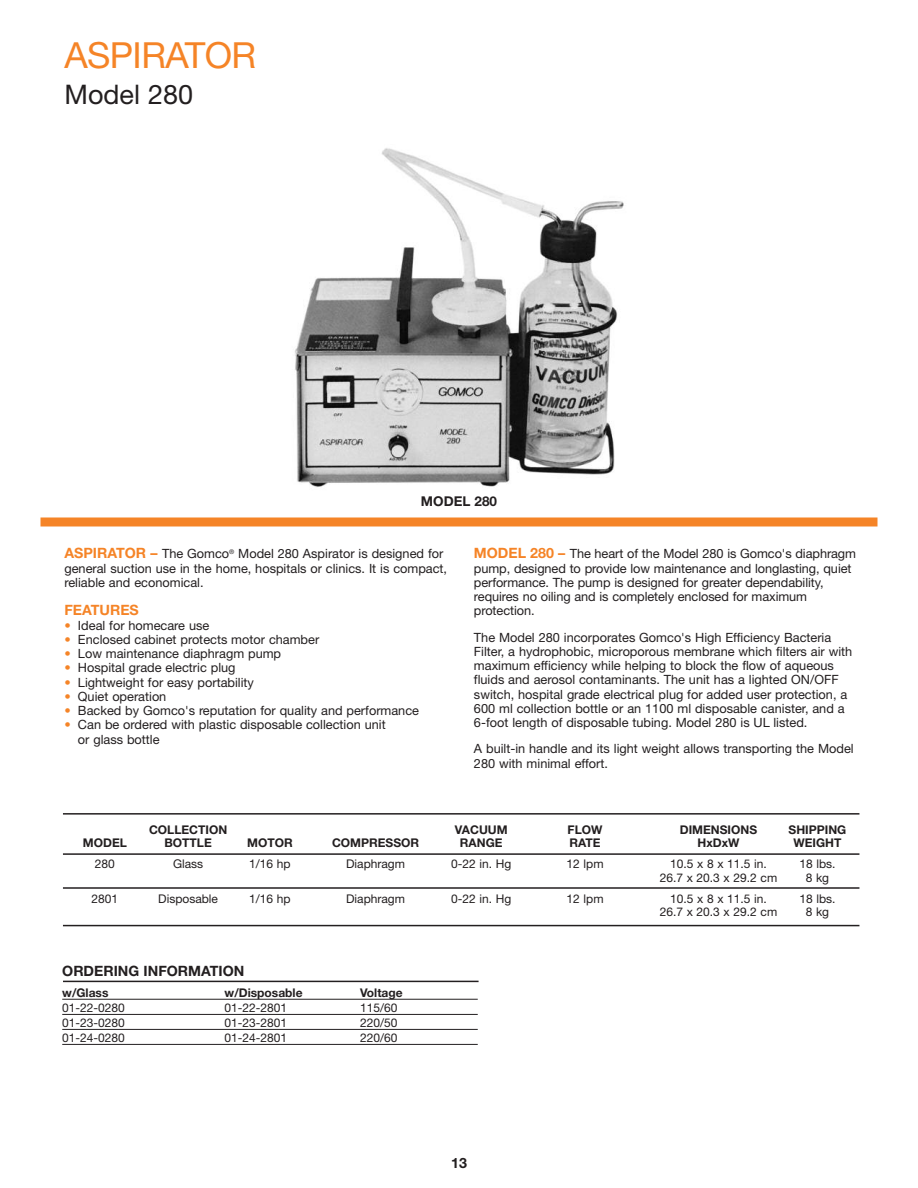
<style>
.page{position:relative;width:918px;height:1188px;background:#fff}
.page>*{position:absolute;margin:0;border:0;box-sizing:border-box;transform-origin:0 0}
.t1{font:36px "Helvetica Neue";letter-spacing:-.015em;color:#f58427}
.t2{font:27px "Helvetica Neue";color:#231f20}
.t3{font:700 14.25px "Helvetica Neue";color:#231f20}
.t4{font:700 14.25px "Helvetica Neue";color:#f58427}
.t5{font:700 13.5px "Helvetica Neue";color:#231f20}
.t6{font:12.75px/14.2px "Helvetica Neue";color:#231f20}
.t7{font:12px "Helvetica Neue";color:#231f20}
.t8{font:700 12px "Helvetica Neue";color:#231f20}
.s1{font-weight:700;font-size:14.25px;color:#f58427}
.s2{color:#f58427}
</style>
<div class="page">
<div style="left:40px;top:518px;width:838px;height:8px;background:#f58427"></div>
<hr style="left:63px;top:813px;width:796px;height:2px;background:#231f20">
<hr style="left:63px;top:853px;width:796px;height:2px;background:#231f20">
<hr style="left:63px;top:925px;width:796px;height:1px;background:#231f20">
<hr style="left:63px;top:887px;width:796px;height:2px;background:#231f20">
<img style="left:294px;top:148px;width:330px;height:339px">
<hr style="left:62px;top:999px;width:416px;height:1px;background:#231f20">
<hr style="left:62px;top:1014px;width:416px;height:1px;background:#231f20">
<hr style="left:62px;top:1029px;width:416px;height:1px;background:#231f20">
<hr style="left:62px;top:1044px;width:416px;height:1px;background:#231f20">
<hr style="left:63px;top:981px;width:416px;height:1px;background:#231f20">
<h1 class="t1" style="left:64px;top:42px;width:193px">ASPIRATOR</h1>
<h2 class="t2" style="left:64px;top:85px;width:130px">Model 280</h2>
<p class="t5" style="left:421px;top:496px;width:78px">MODEL 280</p>
<p class="t6" style="left:64px;top:548px;width:384px"><span class="s1">ASPIRATOR –</span> The Gomco<sup>®</sup> Model 280 Aspirator is designed for general suction use in the home, hospitals or clinics. It is compact, reliable and economical.</p>
<p class="t4" style="left:64px;top:605px;width:76px">FEATURES</p>
<p class="t6" style="left:64px;top:619px;width:146px"><span class="s2">•</span> Ideal for homecare use</p>
<p class="t6" style="left:64px;top:634px;width:256px"><span class="s2">•</span> Enclosed cabinet protects motor chamber</p>
<p class="t6" style="left:64px;top:648px;width:218px"><span class="s2">•</span> Low maintenance diaphragm pump</p>
<p class="t6" style="left:64px;top:662px;width:173px"><span class="s2">•</span> Hospital grade electric plug</p>
<p class="t6" style="left:64px;top:676px;width:191px"><span class="s2">•</span> Lightweight for easy portability</p>
<p class="t6" style="left:64px;top:691px;width:103px"><span class="s2">•</span> Quiet operation</p>
<p class="t6" style="left:64px;top:705px;width:356px"><span class="s2">•</span> Backed by Gomco's reputation for quality and performance</p>
<p class="t6" style="left:78px;top:719px;width:309px;text-indent:-13px"><span class="s2">•</span> Can be ordered with plastic disposable collection unit or glass bottle</p>
<p class="t6" style="left:474px;top:548px;width:384px"><span class="s1">MODEL 280 –</span> The heart of the Model 280 is Gomco's diaphragm pump, designed to provide low maintenance and longlasting, quiet performance. The pump is designed for greater dependability, requires no oiling and is completely enclosed for maximum protection.</p>
<p class="t6" style="left:474px;top:631px;width:380px">The Model 280 incorporates Gomco's High Efficiency Bacteria Filter, a hydrophobic, microporous membrane which filters air with maximum efficiency while helping to block the flow of aqueous fluids and aerosol contaminants. The unit has a lighted ON/OFF switch, hospital grade electrical plug for added user protection, a 600 ml collection bottle or an 1100 ml disposable canister, and a 6-foot length of disposable tubing. Model 280 is UL listed.</p>
<p class="t6" style="left:474px;top:743px;width:381px">A built-in handle and its light weight allows transporting the Model<br>280 with minimal effort.</p>
<p class="t8" style="left:149px;top:825px;width:80px">COLLECTION</p>
<p class="t8" style="left:455px;top:825px;width:54px">VACUUM</p>
<p class="t8" style="left:568px;top:825px;width:36px">FLOW</p>
<p class="t8" style="left:680px;top:825px;width:79px">DIMENSIONS</p>
<p class="t8" style="left:789px;top:825px;width:59px">SHIPPING</p>
<p class="t8" style="left:83px;top:839px;width:46px">MODEL</p>
<p class="t8" style="left:164px;top:839px;width:49px">BOTTLE</p>
<p class="t8" style="left:247px;top:839px;width:47px">MOTOR</p>
<p class="t8" style="left:332px;top:839px;width:89px">COMPRESSOR</p>
<p class="t8" style="left:460px;top:839px;width:44px">RANGE</p>
<p class="t8" style="left:569px;top:839px;width:33px">RATE</p>
<p class="t8" style="left:698px;top:839px;width:43px">HxDxW</p>
<p class="t8" style="left:794px;top:839px;width:49px">WEIGHT</p>
<p class="t7" style="left:95px;top:860px;width:22px">280</p>
<p class="t7" style="left:173px;top:860px;width:32px">Glass</p>
<p class="t7" style="left:249px;top:860px;width:43px">1/16 hp</p>
<p class="t7" style="left:346px;top:860px;width:60px">Diaphragm</p>
<p class="t7" style="left:451px;top:860px;width:62px">0-22 in. Hg</p>
<p class="t7" style="left:567px;top:860px;width:39px">12 lpm</p>
<p class="t7" style="left:670px;top:860px;width:98px">10.5 x 8 x 11.5 in.</p>
<p class="t7" style="left:800px;top:860px;width:38px">18 lbs.</p>
<p class="t7" style="left:660px;top:873px;width:119px">26.7 x 20.3 x 29.2 cm</p>
<p class="t7" style="left:806px;top:873px;width:25px">8 kg</p>
<p class="t7" style="left:92px;top:894px;width:28px">2801</p>
<p class="t7" style="left:158px;top:894px;width:61px">Disposable</p>
<p class="t7" style="left:249px;top:894px;width:43px">1/16 hp</p>
<p class="t7" style="left:346px;top:894px;width:60px">Diaphragm</p>
<p class="t7" style="left:451px;top:894px;width:62px">0-22 in. Hg</p>
<p class="t7" style="left:567px;top:894px;width:39px">12 lpm</p>
<p class="t7" style="left:670px;top:894px;width:98px">10.5 x 8 x 11.5 in.</p>
<p class="t7" style="left:800px;top:894px;width:38px">18 lbs.</p>
<p class="t7" style="left:660px;top:908px;width:119px">26.7 x 20.3 x 29.2 cm</p>
<p class="t7" style="left:806px;top:908px;width:25px">8 kg</p>
<p class="t3" style="left:62px;top:965px;width:184px">ORDERING INFORMATION</p>
<p class="t8" style="left:62px;top:988px;width:48px">w/Glass</p>
<p class="t8" style="left:225px;top:988px;width:79px">w/Disposable</p>
<p class="t8" style="left:360px;top:988px;width:44px">Voltage</p>
<p class="t7" style="left:62px;top:1003px;width:64px">01-22-0280</p>
<p class="t7" style="left:225px;top:1003px;width:64px">01-22-2801</p>
<p class="t7" style="left:360px;top:1003px;width:39px">115/60</p>
<p class="t7" style="left:62px;top:1018px;width:64px">01-23-0280</p>
<p class="t7" style="left:225px;top:1018px;width:64px">01-23-2801</p>
<p class="t7" style="left:360px;top:1018px;width:39px">220/50</p>
<p class="t7" style="left:62px;top:1033px;width:64px">01-24-0280</p>
<p class="t7" style="left:225px;top:1033px;width:64px">01-24-2801</p>
<p class="t7" style="left:360px;top:1033px;width:39px">220/60</p>
<p class="t3" style="left:451px;top:1158px;width:17px">13</p>
</div>
